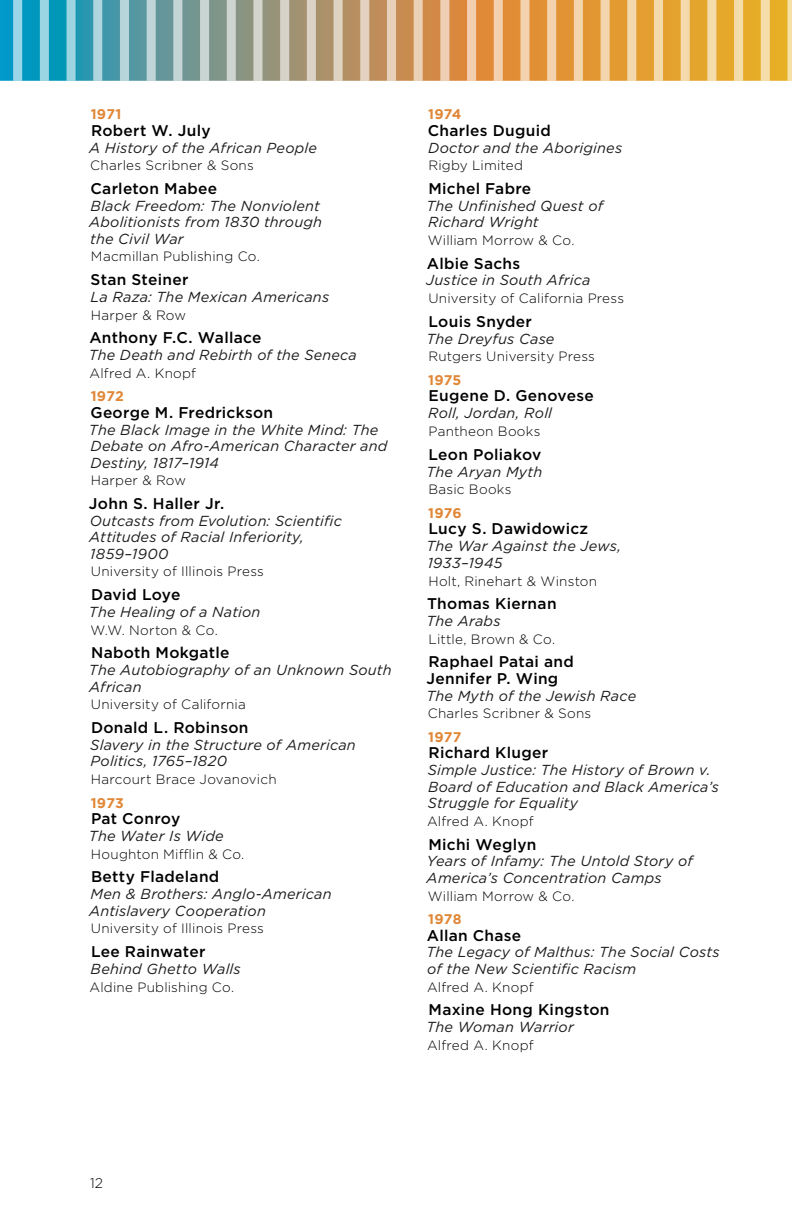
<style>
.page{position:relative;width:792px;height:1224px;background:#fff}
.page>*{position:absolute;margin:0;border:0;box-sizing:border-box;transform-origin:0 0}
.t1{font:500 15.6px/16.4px "Gotham";letter-spacing:.02em;color:#000}
.t2{font:italic 14.4px/16.4px "Gotham";letter-spacing:.01em;color:#1c1c1c}
.t3{font:700 14px "Gotham";letter-spacing:.015em;color:#e08738}
.t4{font:300 14px "Gotham";color:#000}
.t5{font:300 13.6px "Gotham";letter-spacing:.015em;color:#000}
</style>
<div class="page">
<svg style="left:13px;top:0;width:778px;height:81px;background:#d9d3bd"></svg>
<div style="left:76px;top:0;width:17px;height:81px;background:#2997af"></div>
<div style="left:0;top:0;width:13px;height:81px;background:#0098c7"></div>
<div style="left:102px;top:0;width:18px;height:81px;background:#4497a8"></div>
<div style="left:22px;top:0;width:18px;height:81px;background:#0097bf"></div>
<div style="left:129px;top:0;width:18px;height:81px;background:#5697a0"></div>
<div style="left:182px;top:0;width:18px;height:81px;background:#729692"></div>
<div style="left:236px;top:0;width:17px;height:81px;background:#899482"></div>
<div style="left:343px;top:0;width:17px;height:81px;background:#b58f62"></div>
<div style="left:316px;top:0;width:18px;height:81px;background:#ac916a"></div>
<div style="left:556px;top:0;width:18px;height:81px;background:#e29434"></div>
<div style="left:583px;top:0;width:18px;height:81px;background:#e29733"></div>
<div style="left:636px;top:0;width:18px;height:81px;background:#e39d30"></div>
<div style="left:716px;top:0;width:18px;height:81px;background:#e5a82b"></div>
<div style="left:743px;top:0;width:18px;height:81px;background:#e6ac28"></div>
<div style="left:49px;top:0;width:18px;height:81px;background:#0097b7"></div>
<div style="left:156px;top:0;width:17px;height:81px;background:#659699"></div>
<div style="left:209px;top:0;width:18px;height:81px;background:#7f958a"></div>
<div style="left:263px;top:0;width:17px;height:81px;background:#979379"></div>
<div style="left:289px;top:0;width:18px;height:81px;background:#a29271"></div>
<div style="left:423px;top:0;width:17px;height:81px;background:#d18a47"></div>
<div style="left:449px;top:0;width:18px;height:81px;background:#da883d"></div>
<div style="left:530px;top:0;width:17px;height:81px;background:#e19035"></div>
<div style="left:770px;top:0;width:17px;height:81px;background:#e6af26"></div>
<div style="left:690px;top:0;width:17px;height:81px;background:#e4a52d"></div>
<div style="left:476px;top:0;width:18px;height:81px;background:#e08937"></div>
<div style="left:503px;top:0;width:17px;height:81px;background:#e18d36"></div>
<div style="left:663px;top:0;width:18px;height:81px;background:#e4a12e"></div>
<div style="left:369px;top:0;width:18px;height:81px;background:#bf8d59"></div>
<div style="left:396px;top:0;width:18px;height:81px;background:#c88c51"></div>
<div style="left:610px;top:0;width:17px;height:81px;background:#e39a31"></div>
<p class="t3" style="left:91px;top:105px;width:32px">1971</p>
<p class="t1" style="left:91px;top:122px;width:121px">Robert W. July</p>
<p class="t2" style="left:89px;top:139px;width:229px">A History of the African People</p>
<p class="t5" style="left:90px;top:157px;width:165px">Charles Scribner &amp; Sons</p>
<p class="t1" style="left:90px;top:180px;width:128px">Carleton Mabee</p>
<p class="t2" style="left:89px;top:197px;width:234px">Black Freedom: The Nonviolent<br>Abolitionists from 1830 through the Civil War</p>
<p class="t5" style="left:91px;top:248px;width:170px">Macmillan Publishing Co.</p>
<p class="t1" style="left:91px;top:271px;width:99px">Stan Steiner</p>
<p class="t2" style="left:91px;top:288px;width:240px">La Raza: The Mexican Americans</p>
<p class="t5" style="left:91px;top:306px;width:97px">Harper &amp; Row</p>
<p class="t1" style="left:89px;top:329px;width:174px">Anthony F.C. Wallace</p>
<p class="t2" style="left:89px;top:347px;width:269px">The Death and Rebirth of the Seneca</p>
<p class="t5" style="left:90px;top:364px;width:108px">Alfred A. Knopf</p>
<p class="t3" style="left:91px;top:387px;width:35px">1972</p>
<p class="t1" style="left:90px;top:404px;width:184px">George M. Fredrickson</p>
<p class="t2" style="left:89px;top:421px;width:300px">The Black Image in the White Mind: The<br>Debate on Afro-American Character and<br>Destiny, 1817–1914</p>
<p class="t5" style="left:91px;top:472px;width:97px">Harper &amp; Row</p>
<p class="t1" style="left:89px;top:495px;width:137px">John S. Haller Jr.</p>
<p class="t2" style="left:89px;top:512px;width:254px">Outcasts from Evolution: Scientific<br>Attitudes of Racial Inferiority,<br>1859–1900</p>
<p class="t5" style="left:91px;top:563px;width:175px">University of Illinois Press</p>
<p class="t1" style="left:91px;top:586px;width:91px">David Loye</p>
<p class="t2" style="left:89px;top:603px;width:173px">The Healing of a Nation</p>
<p class="t5" style="left:90px;top:621px;width:129px">W.W. Norton &amp; Co.</p>
<p class="t1" style="left:91px;top:644px;width:140px">Naboth Mokgatle</p>
<p class="t2" style="left:89px;top:662px;width:304px">The Autobiography of an Unknown South<br>African</p>
<p class="t5" style="left:91px;top:696px;width:156px">University of California</p>
<p class="t1" style="left:91px;top:719px;width:159px">Donald L. Robinson</p>
<p class="t2" style="left:90px;top:736px;width:267px">Slavery in the Structure of American<br>Politics, 1765–1820</p>
<p class="t5" style="left:91px;top:771px;width:187px">Harcourt Brace Jovanovich</p>
<p class="t3" style="left:91px;top:793px;width:35px">1973</p>
<p class="t1" style="left:91px;top:810px;width:91px">Pat Conroy</p>
<p class="t2" style="left:89px;top:827px;width:136px">The Water Is Wide</p>
<p class="t5" style="left:91px;top:845px;width:155px">Houghton Mifflin &amp; Co.</p>
<p class="t1" style="left:91px;top:868px;width:130px">Betty Fladeland</p>
<p class="t2" style="left:89px;top:886px;width:244px">Men &amp; Brothers: Anglo-American<br>Antislavery Cooperation</p>
<p class="t5" style="left:91px;top:920px;width:175px">University of Illinois Press</p>
<p class="t1" style="left:91px;top:943px;width:116px">Lee Rainwater</p>
<p class="t2" style="left:91px;top:960px;width:152px">Behind Ghetto Walls</p>
<p class="t5" style="left:90px;top:978px;width:146px">Aldine Publishing Co.</p>
<p class="t3" style="left:428px;top:105px;width:35px">1974</p>
<p class="t1" style="left:428px;top:122px;width:124px">Charles Duguid</p>
<p class="t2" style="left:428px;top:139px;width:196px">Doctor and the Aborigines</p>
<p class="t5" style="left:428px;top:157px;width:96px">Rigby Limited</p>
<p class="t1" style="left:429px;top:180px;width:104px">Michel Fabre</p>
<p class="t2" style="left:426px;top:197px;width:178px">The Unfinished Quest of<br>Richard Wright</p>
<p class="t5" style="left:428px;top:232px;width:148px">William Morrow &amp; Co.</p>
<p class="t1" style="left:427px;top:255px;width:95px">Albie Sachs</p>
<p class="t2" style="left:426px;top:272px;width:166px">Justice in South Africa</p>
<p class="t5" style="left:428px;top:290px;width:197px">University of California Press</p>
<p class="t1" style="left:429px;top:313px;width:105px">Louis Snyder</p>
<p class="t2" style="left:426px;top:330px;width:130px">The Dreyfus Case</p>
<p class="t5" style="left:428px;top:348px;width:168px">Rutgers University Press</p>
<p class="t3" style="left:428px;top:371px;width:35px">1975</p>
<p class="t1" style="left:429px;top:388px;width:167px">Eugene D. Genovese</p>
<p class="t2" style="left:428px;top:405px;width:126px">Roll, Jordan, Roll</p>
<p class="t5" style="left:428px;top:423px;width:113px">Pantheon Books</p>
<p class="t1" style="left:429px;top:446px;width:114px">Leon Poliakov</p>
<p class="t2" style="left:426px;top:463px;width:117px">The Aryan Myth</p>
<p class="t5" style="left:428px;top:481px;width:84px">Basic Books</p>
<p class="t3" style="left:428px;top:504px;width:35px">1976</p>
<p class="t1" style="left:429px;top:521px;width:161px">Lucy S. Dawidowicz</p>
<p class="t2" style="left:426px;top:538px;width:196px">The War Against the Jews,<br>1933–1945</p>
<p class="t5" style="left:428px;top:572px;width:170px">Holt, Rinehart &amp; Winston</p>
<p class="t1" style="left:427px;top:595px;width:131px">Thomas Kiernan</p>
<p class="t2" style="left:426px;top:612px;width:76px">The Arabs</p>
<p class="t5" style="left:428px;top:630px;width:128px">Little, Brown &amp; Co.</p>
<p class="t1" style="left:426px;top:653px;width:149px">Raphael Patai and<br>Jennifer P. Wing</p>
<p class="t2" style="left:426px;top:687px;width:211px">The Myth of the Jewish Race</p>
<p class="t5" style="left:428px;top:705px;width:165px">Charles Scribner &amp; Sons</p>
<p class="t3" style="left:428px;top:728px;width:35px">1977</p>
<p class="t1" style="left:429px;top:745px;width:121px">Richard Kluger</p>
<p class="t2" style="left:428px;top:762px;width:293px">Simple Justice: The History of Brown v.<br>Board of Education and Black America’s<br>Struggle for Equality</p>
<p class="t5" style="left:427px;top:813px;width:108px">Alfred A. Knopf</p>
<p class="t1" style="left:429px;top:836px;width:109px">Michi Weglyn</p>
<p class="t2" style="left:427px;top:853px;width:268px">Years of Infamy: The Untold Story of<br>America’s Concentration Camps</p>
<p class="t5" style="left:428px;top:887px;width:148px">William Morrow &amp; Co.</p>
<p class="t3" style="left:428px;top:910px;width:35px">1978</p>
<p class="t1" style="left:427px;top:927px;width:96px">Allan Chase</p>
<p class="t2" style="left:426px;top:944px;width:295px">The Legacy of Malthus: The Social Costs of the New Scientific Racism</p>
<p class="t5" style="left:427px;top:978px;width:108px">Alfred A. Knopf</p>
<p class="t1" style="left:429px;top:1001px;width:183px">Maxine Hong Kingston</p>
<p class="t2" style="left:426px;top:1019px;width:149px">The Woman Warrior</p>
<p class="t5" style="left:427px;top:1037px;width:108px">Alfred A. Knopf</p>
<p class="t4" style="left:90px;top:1174px;width:15px">12</p>
</div>
